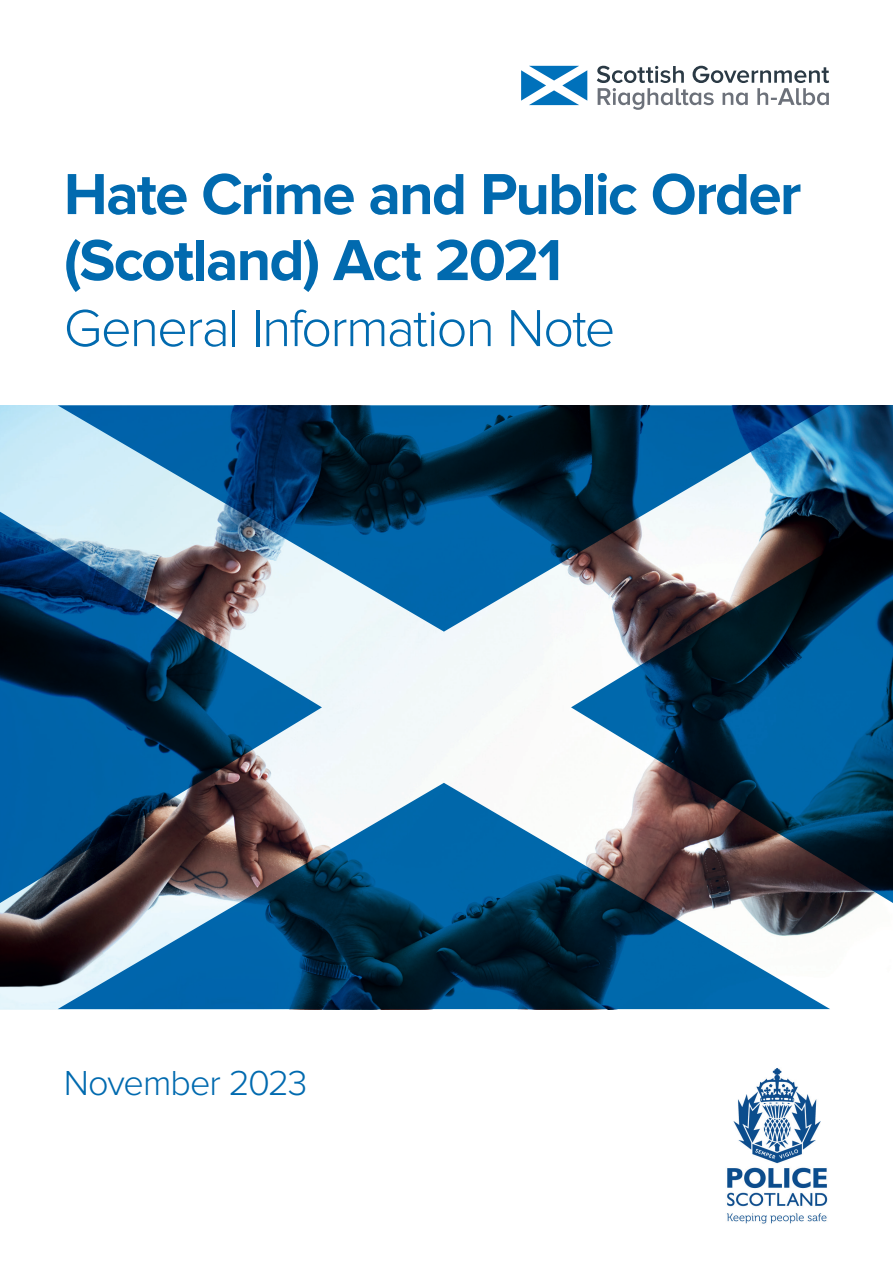
<style>
.page{position:relative;width:893px;height:1263px;background:#fff}
.page>*{position:absolute;margin:0;border:0;box-sizing:border-box;transform-origin:0 0}
.t1{font:700 60px/66px "Proxima Nova";letter-spacing:-.03em;color:#016aaf}
.t2{font:300 54px "Proxima Nova";letter-spacing:-.035em;color:#016aaf}
.t3{font:300 36px "Proxima Nova";letter-spacing:-.03em;color:#016aaf}
</style>
<div class="page">
<img style="left:0;top:406px;width:893px;height:603px">
<svg style="left:58px;top:405px;width:772px;height:227px;background:#246089"></svg>
<svg style="left:58px;top:783px;width:772px;height:226px;background:#2a678e"></svg>
<img style="left:0;top:474px;width:322px;height:467px">
<img style="left:571px;top:474px;width:322px;height:467px">
<svg style="left:529px;top:65px;width:59px;height:41px"></svg>
<svg style="left:521px;top:66px;width:66px;height:39px"></svg>
<svg style="left:597px;top:66px;width:232px;height:44px"></svg>
<img style="left:727px;top:1068px;width:101px;height:156px">
<p class="t1" style="left:64px;top:162px;width:739px">Hate Crime and Public Order (Scotland) Act 2021</p>
<p class="t2" style="left:64px;top:297px;width:553px">General Information Note</p>
<p class="t3" style="left:64px;top:1063px;width:245px">November 2023</p>
</div>
